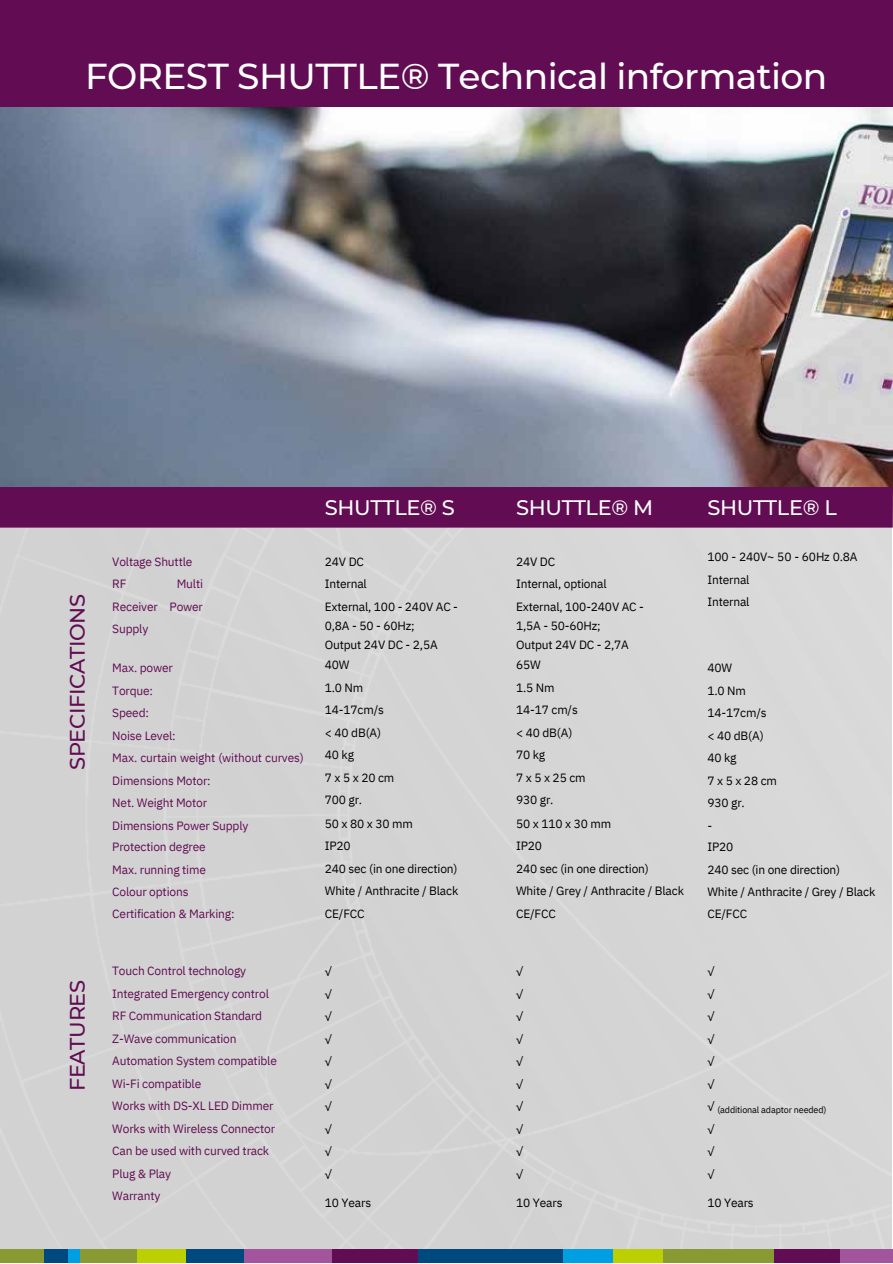
<style>
.page{position:relative;width:893px;height:1264px;background:#fff}
.page>*{position:absolute;margin:0;border:0;box-sizing:border-box;transform-origin:0 0}
.t1{font:500 36px "Montserrat";letter-spacing:-.015em;color:#fff}
.t2{font:500 21px "Montserrat";letter-spacing:-.015em;color:#fff}
.t3{font:500 21px "Montserrat";letter-spacing:-.015em;color:#610c53}
.t4{font:12px/22.5px "IBM Plex Sans";letter-spacing:-.015em;color:#000}
.t5{font:12px/22.5px "IBM Plex Sans";letter-spacing:-.015em;color:#610c53}
.t6{font:12px "IBM Plex Sans";letter-spacing:.21em;color:#000}
.t7{font:12px/22.5px "Open Sans";color:#000;text-align:justify}
.t8{font:9px "IBM Plex Sans";letter-spacing:-.015em;color:#000}
</style>
<div class="page">
<div style="left:0;top:527px;width:891px;height:722px;background:#d4d4d4"></div>
<div style="left:0;top:0;width:892px;height:108px;background:#610c53"></div>
<div style="left:243px;top:1249px;width:89px;height:13px;background:#a2559d"></div>
<div style="left:835px;top:1249px;width:57px;height:13px;background:#a2559d"></div>
<div style="left:0;top:1249px;width:44px;height:13px;background:#899a32"></div>
<div style="left:68px;top:1249px;width:13px;height:13px;background:#009fe3"></div>
<div style="left:562px;top:1249px;width:52px;height:13px;background:#009fe3"></div>
<div style="left:185px;top:1249px;width:58px;height:13px;background:#00497f"></div>
<div style="left:418px;top:1249px;width:144px;height:13px;background:#00497f"></div>
<div style="left:44px;top:1249px;width:24px;height:13px;background:#00497f"></div>
<div style="left:332px;top:1249px;width:86px;height:13px;background:#610c53"></div>
<div style="left:773px;top:1249px;width:66px;height:13px;background:#610c53"></div>
<div style="left:81px;top:1249px;width:56px;height:13px;background:#899a32"></div>
<div style="left:661px;top:1249px;width:112px;height:13px;background:#899a32"></div>
<div style="left:137px;top:1249px;width:49px;height:13px;background:#bccf00"></div>
<div style="left:614px;top:1249px;width:48px;height:13px;background:#bccf00"></div>
<img style="left:0;top:107px;width:892px;height:380px">
<div style="left:0;top:487px;width:892px;height:40px;background:#610c53"></div>
<p class="t1" style="left:85px;top:54px;width:743px">FOREST SHUTTLE® Technical information</p>
<p class="t3" style="left:65px;top:770px;width:178px;rotate:-90deg">SPECIFICATIONS</p>
<p class="t3" style="left:65px;top:1091px;width:113px;rotate:-90deg">FEATURES</p>
<p class="t5" style="left:112px;top:550px;width:82px">Voltage Shuttle</p>
<p class="t5" style="left:112px;top:572px;width:16px">RF</p>
<p class="t5" style="left:112px;top:572px;width:92px;text-align:justify;text-indent:64px">Multi Receiver Power Supply</p>
<p class="t5" style="left:112px;top:656px;width:62px">Max. power</p>
<p class="t5" style="left:112px;top:679px;width:42px">Torque:</p>
<p class="t5" style="left:112px;top:701px;width:38px">Speed:</p>
<p class="t5" style="left:112px;top:724px;width:65px">Noise Level:</p>
<p class="t5" style="left:112px;top:746px;width:193px">Max. curtain weight (without curves)<br>Dimensions Motor:</p>
<p class="t5" style="left:112px;top:791px;width:96px">Net. Weight Motor</p>
<p class="t5" style="left:112px;top:813px;width:138px">Dimensions Power Supply</p>
<p class="t5" style="left:112px;top:835px;width:95px">Protection degree</p>
<p class="t5" style="left:112px;top:857px;width:95px">Max. running time</p>
<p class="t5" style="left:112px;top:880px;width:78px">Colour options</p>
<p class="t5" style="left:112px;top:902px;width:124px">Certification &amp; Marking:</p>
<p class="t5" style="left:112px;top:959px;width:166px">Touch Control technology<br>Integrated Emergency control<br>RF Communication Standard<br>Z-Wave communication<br>Automation System compatible<br>Wi-Fi compatible</p>
<p class="t5" style="left:112px;top:1094px;width:164px">Works with DS-XL LED Dimmer<br>Works with Wireless Connector<br>Can be used with curved track<br>Plug &amp; Play</p>
<p class="t5" style="left:112px;top:1184px;width:50px">Warranty</p>
<p class="t2" style="left:325px;top:494px;width:132px">SHUTTLE® S</p>
<p class="t2" style="left:516px;top:494px;width:139px">SHUTTLE® M</p>
<p class="t2" style="left:707px;top:494px;width:131px">SHUTTLE® L</p>
<p class="t4" style="left:325px;top:550px;width:41px">24V DC</p>
<p class="t4" style="left:325px;top:572px;width:44px">Internal</p>
<p class="t4" style="left:325px;top:595px;width:135px">External, 100 - 240V AC -</p>
<p class="t4" style="left:325px;top:614px;width:91px">0,8A - 50 - 60Hz;</p>
<p class="t4" style="left:325px;top:633px;width:114px">Output 24V DC - 2,5A</p>
<p class="t4" style="left:325px;top:653px;width:26px">40W</p>
<p class="t4" style="left:325px;top:676px;width:40px">1.0 Nm</p>
<p class="t4" style="left:325px;top:698px;width:61px">14-17cm/s</p>
<p class="t4" style="left:325px;top:721px;width:58px">&lt; 40 dB(A)</p>
<p class="t4" style="left:325px;top:743px;width:31px">40 kg</p>
<p class="t6" style="left:325px;top:769px;width:71px">7x5x20cm</p>
<p class="t4" style="left:325px;top:788px;width:39px">700 gr.</p>
<p class="t6" style="left:325px;top:815px;width:89px">50x80x30mm</p>
<p class="t4" style="left:325px;top:834px;width:27px">IP20</p>
<p class="t4" style="left:325px;top:857px;width:134px">240 sec (in one direction)</p>
<p class="t4" style="left:325px;top:879px;width:135px">White / Anthracite / Black</p>
<p class="t4" style="left:325px;top:902px;width:41px">CE/FCC</p>
<p class="t4" style="left:516px;top:550px;width:41px">24V DC</p>
<p class="t4" style="left:516px;top:572px;width:92px">Internal, optional</p>
<p class="t4" style="left:516px;top:595px;width:129px">External, 100-240V AC -</p>
<p class="t4" style="left:516px;top:614px;width:86px">1,5A - 50-60Hz;</p>
<p class="t4" style="left:516px;top:633px;width:114px">Output 24V DC - 2,7A</p>
<p class="t4" style="left:516px;top:653px;width:26px">65W</p>
<p class="t4" style="left:516px;top:676px;width:40px">1.5 Nm</p>
<p class="t4" style="left:516px;top:698px;width:63px">14-17 cm/s</p>
<p class="t4" style="left:516px;top:721px;width:58px">&lt; 40 dB(A)</p>
<p class="t4" style="left:516px;top:743px;width:31px">70 kg</p>
<p class="t6" style="left:516px;top:769px;width:71px">7x5x25cm</p>
<p class="t4" style="left:516px;top:788px;width:39px">930 gr.</p>
<p class="t4" style="left:516px;top:812px;width:96px">50 x 110 x 30 mm</p>
<p class="t4" style="left:516px;top:834px;width:27px">IP20</p>
<p class="t4" style="left:516px;top:857px;width:134px">240 sec (in one direction)</p>
<p class="t4" style="left:516px;top:879px;width:169px">White / Grey / Anthracite / Black</p>
<p class="t4" style="left:516px;top:902px;width:41px">CE/FCC</p>
<p class="t4" style="left:707px;top:545px;width:151px">100 - 240V~ 50 - 60Hz 0.8A<br>Internal</p>
<p class="t4" style="left:707px;top:590px;width:44px">Internal</p>
<p class="t4" style="left:707px;top:656px;width:26px">40W</p>
<p class="t4" style="left:707px;top:679px;width:40px">1.0 Nm</p>
<p class="t4" style="left:707px;top:701px;width:61px">14-17cm/s</p>
<p class="t4" style="left:707px;top:724px;width:58px">&lt; 40 dB(A)</p>
<p class="t4" style="left:707px;top:746px;width:31px">40 kg</p>
<p class="t6" style="left:707px;top:772px;width:71px">7x5x28cm</p>
<p class="t4" style="left:707px;top:791px;width:39px">930 gr.</p>
<p class="t4" style="left:707px;top:813px;width:6px">-</p>
<p class="t4" style="left:707px;top:835px;width:27px">IP20</p>
<p class="t4" style="left:707px;top:857px;width:134px">240 sec (in one direction)</p>
<p class="t4" style="left:707px;top:880px;width:169px">White / Anthracite / Grey / Black</p>
<p class="t4" style="left:707px;top:902px;width:41px">CE/FCC</p>
<p class="t7" style="left:325px;top:960px;width:8px">√ √ √ √ √ √ √ √ √ √</p>
<p class="t7" style="left:516px;top:960px;width:8px">√ √ √ √ √ √ √ √ √ √</p>
<p class="t7" style="left:707px;top:960px;width:8px">√ √ √ √ √ √ √ √ √ √</p>
<p class="t8" style="left:717px;top:1103px;width:111px">(additional adaptor needed)</p>
<p class="t4" style="left:325px;top:1191px;width:48px">10 Years</p>
<p class="t4" style="left:516px;top:1191px;width:48px">10 Years</p>
<p class="t4" style="left:707px;top:1191px;width:48px">10 Years</p>
</div>
